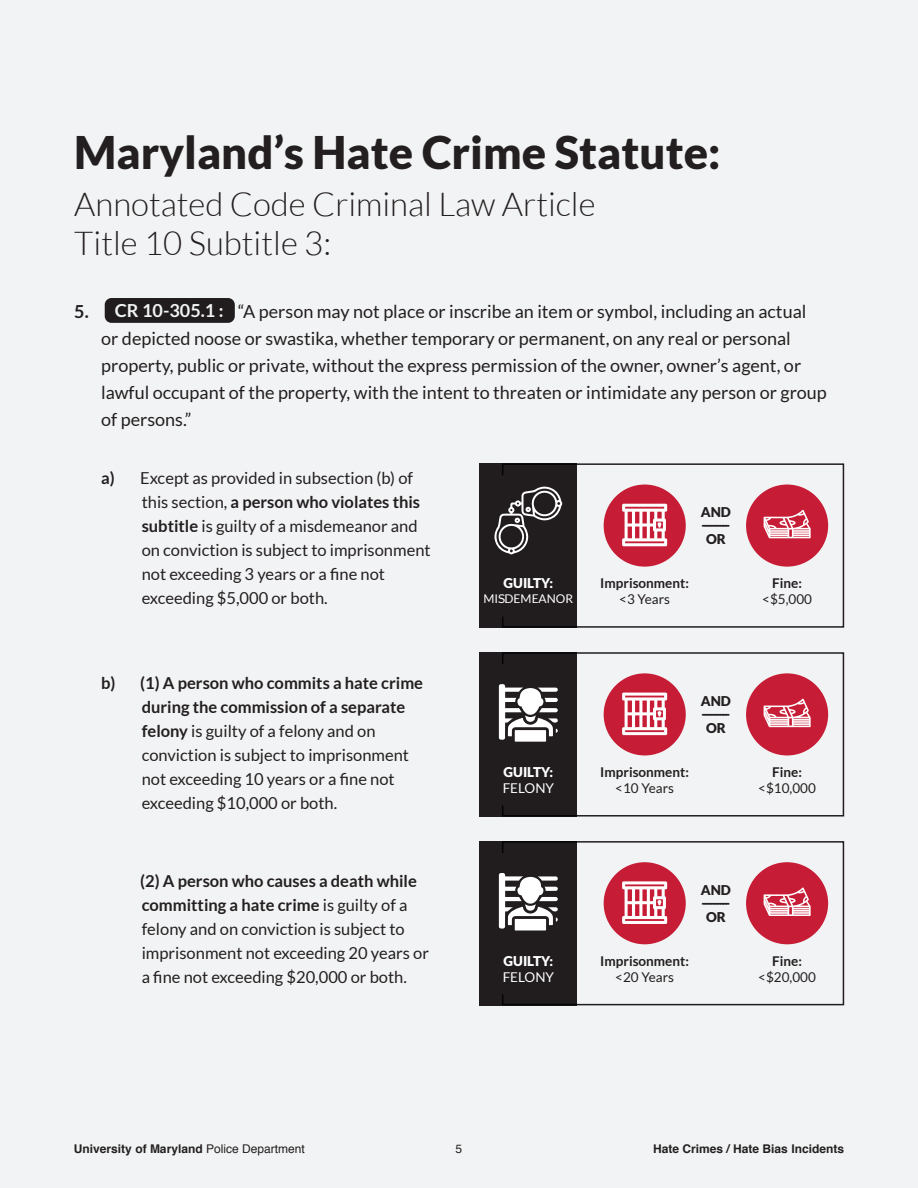
<style>
.page{position:relative;width:918px;height:1188px;background:#f2f3f4}
.page>*{position:absolute;margin:0;border:0;box-sizing:border-box;transform-origin:0 0}
.t1{font:900 45px "Lato";color:#231f20}
.t2{font:300 33px/39.6px "Lato";color:#231f20}
.t3{font:18px/27px "Lato";color:#231f20}
.t4{font:16.5px/24px "Lato";color:#231f20}
.t5{font:700 13.5px/16.2px "Lato";color:#231f20;text-align:center}
.t6{font:900 13.5px/13.5px "Lato";color:#231f20;text-align:center}
.t7{font:13.5px/16.2px "Lato";color:#231f20;text-align:center}
.t8{font:900 13.5px/16.2px "Lato";color:#fff}
.t9{font:700 12px "Helvetica";color:#231f20}
.t10{font:12px "Lato";color:#fff}
.t11{font:12px "Helvetica";color:#231f20}
.s1{font-weight:700}
.s2{font-weight:700;color:#fff}
.s3{font-weight:400}
</style>
<div class="page">
<div style="left:480px;top:841px;width:97px;height:164px;background:#231f20"></div>
<div style="left:480px;top:652px;width:97px;height:165px;background:#231f20"></div>
<div style="left:480px;top:463px;width:97px;height:165px;background:#231f20"></div>
<div style="left:105px;top:298px;width:130px;height:25px;background:#231f20;border-radius:7px"></div>
<svg style="left:499px;top:873px;width:2px;height:56px"></svg>
<svg style="left:499px;top:684px;width:2px;height:56px"></svg>
<svg style="left:501px;top:841px;width:344px;height:165px"></svg>
<svg style="left:501px;top:652px;width:344px;height:165px"></svg>
<svg style="left:502px;top:463px;width:343px;height:165px"></svg>
<svg style="left:495px;top:487px;width:67px;height:67px"></svg>
<p class="t1" style="left:74px;top:127px;width:648px">Maryland’s Hate Crime Statute:</p>
<p class="t2" style="left:74px;top:184px;width:523px">Annotated Code Criminal Law Article<br>Title 10 Subtitle 3:</p>
<p class="t3" style="left:101px;top:298px;width:727px;text-indent:-27px"><span class="s1">5.</span> <span class="s2">CR 10-305.1 :</span> “A person may not place or inscribe an item or symbol, including an actual or depicted noose or swastika, whether temporary or permanent, on any real or personal property, public or private, without the express permission of the owner, owner’s agent, or lawful occupant of the property, with the intent to threaten or intimidate any person or group of persons.”</p>
<p class="t4" style="left:142px;top:466px;width:290px;text-indent:-40px"><span class="s1">a)</span> Except as provided in subsection (b) of this section, <span class="s1">a person who violates this subtitle</span> is guilty of a misdemeanor and on conviction is subject to imprisonment not exceeding 3 years or a fine not exceeding $5,000 or both.</p>
<p class="t4" style="left:142px;top:671px;width:283px;text-indent:-40px"><span class="s1">b) (1) A person who commits a hate crime during the commission of a separate felony</span> is guilty of a felony and on conviction is subject to imprisonment not exceeding 10 years or a fine not exceeding $10,000 or both.</p>
<p class="t4" style="left:140px;top:869px;width:290px"><span class="s1">(2) A person who causes a death while committing a hate crime</span> is guilty of a felony and on conviction is subject to imprisonment not exceeding 20 years or a fine not exceeding $20,000 or both.</p>
<p class="t8" style="left:504px;top:575px;width:51px">GUILTY:</p>
<p class="t10" style="left:484px;top:592px;width:91px">MISDEMEANOR</p>
<p class="t6" style="left:701px;top:505px;width:32px">AND</p>
<p class="t6" style="left:702px;top:518px;width:30px">---------<br>OR</p>
<p class="t5" style="left:600px;top:575px;width:90px">Imprisonment: <span class="s3">&lt;3 Years</span></p>
<p class="t7" style="left:762px;top:575px;width:51px"><span class="s1">Fine: </span>&lt;$5,000</p>
<p class="t8" style="left:503px;top:764px;width:53px">GUILTY:<br><span class="s3">FELONY</span></p>
<p class="t8" style="left:503px;top:953px;width:53px">GUILTY:<br><span class="s3">FELONY</span></p>
<p class="t6" style="left:701px;top:694px;width:32px">AND</p>
<p class="t6" style="left:702px;top:707px;width:30px">---------<br>OR</p>
<p class="t5" style="left:600px;top:764px;width:90px">Imprisonment: <span class="s3">&lt;10 Years</span></p>
<p class="t7" style="left:758px;top:764px;width:59px"><span class="s1">Fine: </span>&lt;$10,000</p>
<p class="t6" style="left:701px;top:883px;width:32px">AND</p>
<p class="t6" style="left:702px;top:896px;width:30px">---------<br>OR</p>
<p class="t5" style="left:600px;top:953px;width:90px">Imprisonment: <span class="s3">&lt;20 Years</span></p>
<p class="t7" style="left:758px;top:953px;width:59px"><span class="s1">Fine: </span>&lt;$20,000</p>
<p class="t9" style="left:74px;top:1139px;width:232px">University of Maryland <span class="s3">Police Department</span></p>
<p class="t11" style="left:456px;top:1139px;width:8px">5</p>
<p class="t9" style="left:653px;top:1139px;width:192px">Hate Crimes / Hate Bias Incidents</p>
</div>
